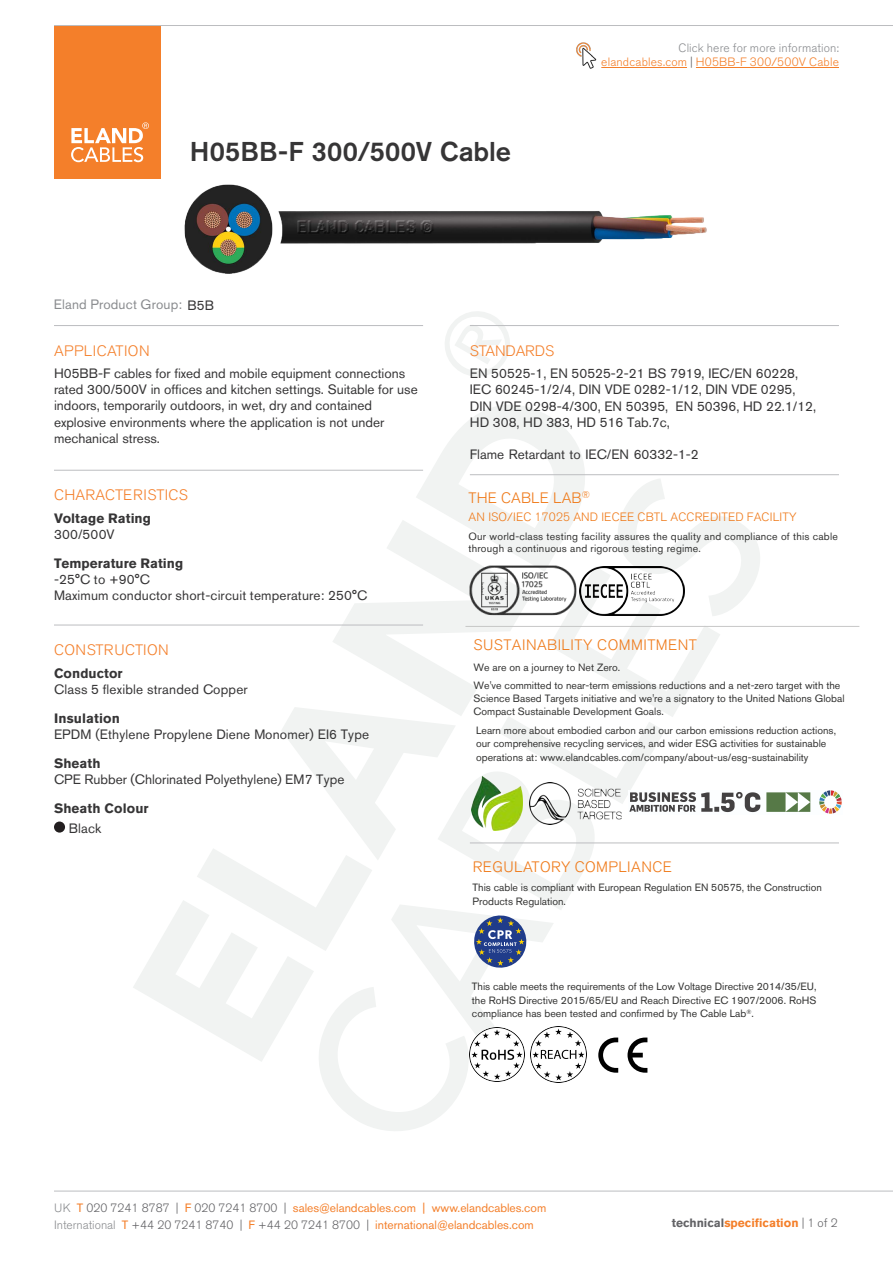
<style>
.page{position:relative;width:893px;height:1263px;background:#fff}
.page>*{position:absolute;margin:0;border:0;box-sizing:border-box;transform-origin:0 0}
.Cable_Title{font:500 27px "Akzidenz Grotesk BE";letter-spacing:.01em;color:#363536}
.t1{font:300 15px "Akzidenz Grotesk BE";letter-spacing:.03em;color:#ef7918}
.Regular_Bold_Text{font:300 15px "Akzidenz Grotesk BE";letter-spacing:.01em;color:#f47f2a}
.Regular_Bold_Text-2{font:300 15px "Akzidenz Grotesk BE";letter-spacing:.03em;color:#f47f2a}
.t2{font:300 15px "Akzidenz Grotesk BE";letter-spacing:.01em;color:#ef7918}
.Application_Standard{font:300 15px "Akzidenz Grotesk BE";letter-spacing:.03em;color:#f47f2a}
.Application_Standard-2{font:300 15px "Akzidenz Grotesk BE";letter-spacing:-.01em;color:#f47f2a}
.Application_Standard-3{font:13.5px/16.2px "Akzidenz Grotesk BE";color:#363536}
.Regular_Bold_Text-3{font:13.5px/16.2px "Akzidenz Grotesk BE";letter-spacing:.01em;color:#363536}
.Regular_Bold_Text-4{font:700 13.5px/16.2px "Akzidenz Grotesk BE";letter-spacing:.01em;color:#363536}
.Eland_Number{font:13.5px "Akzidenz Grotesk BE";letter-spacing:.01em;color:#8a8c8f}
.t3{font:12px/17.5px "Akzidenz Grotesk BE";color:#f47f2a}
.t4{font:300 12px/14.4px "Akzidenz Grotesk BE";letter-spacing:.015em;color:#f47f2a;text-align:right}
.t5{font:300 12px "Akzidenz Grotesk BE";letter-spacing:.015em;color:#ef7918}
.contacts_R{font:700 12px "Akzidenz Grotesk BE";color:#f47f2a}
.t6{font:10.5px/13.6px "Akzidenz Grotesk BE";color:#333332}
.t7{font:10.5px/12.8px "Akzidenz Grotesk BE";letter-spacing:.02em;color:#333332}
.s1{color:#363536}
.s2{color:#8a8c8f}
.s3{color:#636366}
.s4{font-weight:400}
.s5{font-weight:700}
.s6{font-weight:300;color:#8a8c8f}
.s7{font-weight:300;color:#636366}
</style>
<div class="page">
<svg style="left:319px;top:479px;width:447px;height:652px"></svg>
<svg style="left:133px;top:405px;width:460px;height:657px"></svg>
<svg style="left:445px;top:311px;width:65px;height:65px"></svg>
<div style="left:54px;top:26px;width:106px;height:153px;background:#f47f2a"></div>
<svg style="left:71px;top:122px;width:78px;height:40px"></svg>
<hr style="left:54px;top:25px;width:839px;height:1px;background:#bcbdc0">
<hr style="left:54px;top:1191px;width:839px;height:1px;background:#bcbdc0">
<hr style="left:601px;top:67px;width:86px;height:1px;background:#f47f2a">
<hr style="left:696px;top:67px;width:143px;height:1px;background:#f47f2a">
<img style="left:576px;top:43px;width:21px;height:26px">
<hr style="left:54px;top:325px;width:369px;height:1px;background:#bcbdc0">
<hr style="left:54px;top:470px;width:369px;height:1px;background:#bcbdc0">
<hr style="left:54px;top:625px;width:369px;height:1px;background:#bcbdc0">
<div style="left:54px;top:821px;width:11px;height:11px;background:#231f20;border-radius:50%"></div>
<hr style="left:470px;top:325px;width:369px;height:1px;background:#bcbdc0">
<hr style="left:470px;top:474px;width:369px;height:1px;background:#bcbdc0">
<hr style="left:470px;top:842px;width:369px;height:1px;background:#bcbdc0">
<svg style="left:471px;top:913px;width:58px;height:57px"></svg>
<img style="left:184px;top:185px;width:523px;height:88px">
<img style="left:587px;top:567px;width:98px;height:49px">
<img style="left:460px;top:561px;width:127px;height:56px">
<hr style="left:465px;top:626px;width:394px;height:1px;background:#c6c6c6">
<img style="left:472px;top:776px;width:50px;height:55px">
<img style="left:628px;top:791px;width:214px;height:24px">
<img style="left:529px;top:783px;width:92px;height:41px">
<svg style="left:598px;top:1037px;width:20px;height:36px"></svg>
<svg style="left:627px;top:1037px;width:20px;height:36px"></svg>
<img style="left:470px;top:1027px;width:55px;height:55px">
<img style="left:531px;top:1026px;width:56px;height:56px">
<p class="Cable_Title" style="left:190px;top:135px;width:323px">H05BB-F 300/500V Cable</p>
<p class="Eland_Number" style="left:54px;top:296px;width:162px">Eland Product Group: <span class="s1">B5B</span></p>
<p class="t4" style="left:601px;top:41px;width:239px"><span class="s2">Click here for more information: </span>elandcables.com <span class="s3">|</span> H05BB-F 300/500V Cable</p>
<p class="Application_Standard" style="left:54px;top:342px;width:97px">APPLICATION</p>
<p class="Application_Standard-3" style="left:54px;top:365px;width:365px">H05BB-F cables for fixed and mobile equipment connections rated 300/500V in offices and kitchen settings. Suitable for use indoors, temporarily outdoors, in wet, dry and contained explosive environments where the application is not under mechanical stress.</p>
<p class="Regular_Bold_Text" style="left:54px;top:487px;width:135px">CHARACTERISTICS</p>
<p class="Regular_Bold_Text-4" style="left:54px;top:510px;width:99px">Voltage Rating<br><span class="s4">300/500V</span></p>
<p class="Regular_Bold_Text-3" style="left:54px;top:555px;width:315px"><span class="s5">Temperature Rating<br></span>-25°C to +90°C<br>Maximum conductor short-circuit temperature: 250°C</p>
<p class="Regular_Bold_Text-2" style="left:54px;top:642px;width:116px">CONSTRUCTION</p>
<p class="Regular_Bold_Text-3" style="left:54px;top:665px;width:195px"><span class="s5">Conductor<br></span>Class 5 flexible stranded Copper</p>
<p class="Regular_Bold_Text-3" style="left:54px;top:710px;width:317px"><span class="s5">Insulation<br></span>EPDM (Ethylene Propylene Diene Monomer) EI6 Type</p>
<p class="Regular_Bold_Text-3" style="left:54px;top:755px;width:292px"><span class="s5">Sheath<br></span>CPE Rubber (Chlorinated Polyethylene) EM7 Type</p>
<p class="Regular_Bold_Text-4" style="left:69px;top:799px;width:81px;line-height:19.5px;text-indent:-15px">Sheath Colour<br><span class="s4">Black</span></p>
<p class="Application_Standard-2" style="left:470px;top:342px;width:86px">STANDARDS</p>
<p class="Application_Standard-3" style="left:470px;top:365px;width:348px">EN 50525-1, EN 50525-2-21 BS 7919, IEC/EN 60228, IEC 60245-1/2/4, DIN VDE 0282-1/12, DIN VDE 0295, DIN VDE 0298-4/300, EN 50395, EN 50396, HD 22.1/12, HD 308, HD 383, HD 516 Tab.7c,</p>
<p class="Application_Standard-3" style="left:470px;top:446px;width:230px">Flame Retardant to IEC/EN 60332-1-2</p>
<h2 class="t2" style="left:469px;top:489px;width:123px">THE CABLE LAB<sup>®</sup></h2>
<p class="t5" style="left:469px;top:510px;width:330px">AN ISO/IEC 17025 AND IECEE CBTL ACCREDITED FACILITY</p>
<p class="t7" style="left:468px;top:529px;width:371px">Our world-class testing facility assures the quality and compliance of this cable through a continuous and rigorous testing regime.</p>
<h2 class="t1" style="left:473px;top:637px;width:225px">SUSTAINABILITY COMMITMENT</h2>
<p class="t6" style="left:474px;top:658px;width:368px;line-height:18.1px">We are on a journey to Net Zero.<br>We've committed to near-term emissions reductions and a net-zero target with the</p>
<p class="t6" style="left:474px;top:692px;width:372px;line-height:12.6px">Science Based Targets initiative and we're a signatory to the United Nations Global<br>Compact Sustainable Development Goals.</p>
<p class="t6" style="left:476px;top:723px;width:361px">Learn more about embodied carbon and our carbon emissions reduction actions, our comprehensive recycling services, and wider ESG activities for sustainable operations at: www.elandcables.com/company/about-us/esg-sustainability</p>
<h2 class="t1" style="left:473px;top:858px;width:201px">REGULATORY COMPLIANCE</h2>
<p class="t6" style="left:473px;top:881px;width:351px">This cable is compliant with European Regulation EN 50575, the Construction<br>Products Regulation.</p>
<p class="t6" style="left:472px;top:980px;width:346px;text-align:justify">This cable meets the requirements of the Low Voltage Directive 2014/35/EU, the RoHS Directive 2015/65/EU and Reach Directive EC 1907/2006. RoHS compliance has been tested and confirmed by The Cable Lab<sup>®</sup>.</p>
<p class="t3" style="left:54px;top:1199px;width:494px"><span class="s6">UK</span> T <span class="s7">020 7241 8787 |</span> F <span class="s7">020 7241 8700 |</span> sales@elandcables.com | www.elandcables.com<br><span class="s6">International</span> T <span class="s7">+44 20 7241 8740 |</span> F <span class="s7">+44 20 7241 8700 |</span> international@elandcables.com</p>
<p class="contacts_R" style="left:672px;top:1216px;width:167px"><span class="s3">technical</span>specification <span class="s7">| 1 of 2</span></p>
</div>
